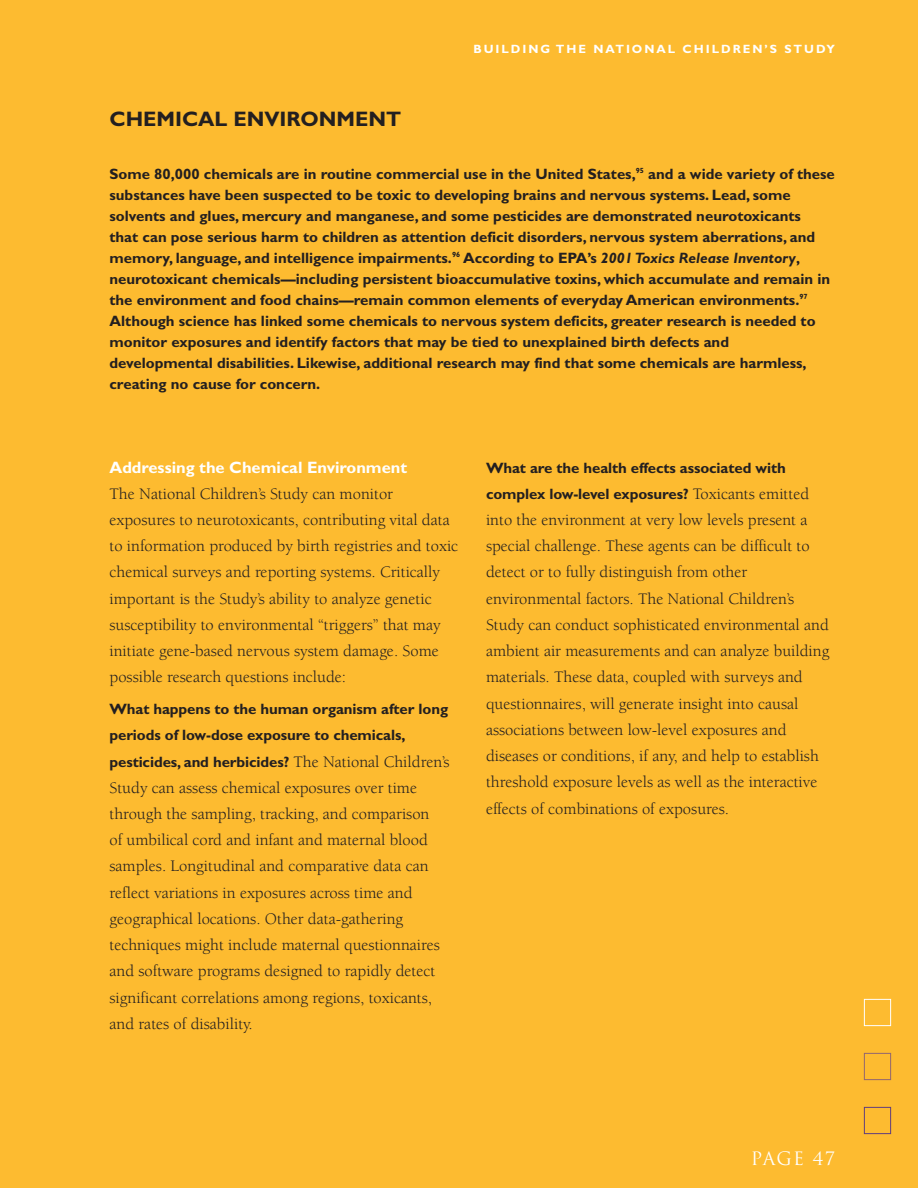
<style>
.page{position:relative;width:918px;height:1188px;background:#fdbb30}
.page>*{position:absolute;margin:0;border:0;box-sizing:border-box;transform-origin:0 0}
.t1{font:700 21px "Gill Sans";color:#231f20}
.t2{font:18px "Trajan";letter-spacing:.065em;color:#fff}
.t3{font:16.5px/26.2px "Berkeley";color:#231f20}
.t4{font:700 16.5px "Gill Sans";color:#fff}
.t5{font:700 15px/21px "Gill Sans";color:#231f20}
.t6{font:700 12px "Gill Sans";letter-spacing:.165em;color:#fff}
.s1{font-style:italic}
.s2{font-family:"Berkeley";font-weight:400;font-size:16.5px}
</style>
<div class="page">
<div style="left:864px;top:1107px;width:27px;height:27px;border:1px solid #5f3d7e"></div>
<div style="left:864px;top:1053px;width:27px;height:27px;border:1px solid #916670"></div>
<div style="left:864px;top:999px;width:27px;height:27px;border:1px solid #fff"></div>
<p class="t1" style="left:110px;top:112px;width:293px">CHEMICAL ENVIRONMENT</p>
<p class="t6" style="left:474px;top:44px;width:363px">BUILDING THE NATIONAL CHILDREN’S STUDY</p>
<p class="t5" style="left:109px;top:165px;width:727px">Some 80,000 chemicals are in routine commercial use in the United States,<sup>95</sup> and a wide variety of these substances have been suspected to be toxic to developing brains and nervous systems. Lead, some solvents and glues, mercury and manganese, and some pesticides are demonstrated neurotoxicants<br>that can pose serious harm to children as attention deficit disorders, nervous system aberrations, and memory, language, and intelligence impairments.<sup>96</sup> According to EPA’s <span class="s1">2001 Toxics Release Inventory</span>, neurotoxicant chemicals—including persistent bioaccumulative toxins, which accumulate and remain in the environment and food chains—remain common elements of everyday American environments.<sup>97<br></sup>Although science has linked some chemicals to nervous system deficits, greater research is needed to monitor exposures and identify factors that may be tied to unexplained birth defects and developmental disabilities. Likewise, additional research may find that some chemicals are harmless, creating no cause for concern.</p>
<p class="t4" style="left:110px;top:461px;width:299px">Addressing the Chemical Environment</p>
<p class="t3" style="left:110px;top:482px;width:350px">The National Children’s Study can monitor exposures to neurotoxicants, contributing vital data to information produced by birth registries and toxic chemical surveys and reporting systems. Critically important is the Study’s ability to analyze genetic susceptibility to environmental “triggers” that may initiate gene-based nervous system damage. Some possible research questions include:</p>
<p class="t5" style="left:110px;top:697px;width:342px;line-height:26.2px">What happens to the human organism after long periods of low-dose exposure to chemicals, pesticides, and herbicides? <span class="s2">The National Children’s</span></p>
<p class="t3" style="left:110px;top:776px;width:332px">Study can assess chemical exposures over time through the sampling, tracking, and comparison of umbilical cord and infant and maternal blood samples. Longitudinal and comparative data can reflect variations in exposures across time and geographical locations. Other data-gathering techniques might include maternal questionnaires and software programs designed to rapidly detect significant correlations among regions, toxicants, and rates of disability.</p>
<p class="t5" style="left:486px;top:456px;width:325px;line-height:26.2px">What are the health effects associated with complex low-level exposures? <span class="s2">Toxicants emitted</span></p>
<p class="t3" style="left:486px;top:508px;width:345px">into the environment at very low levels present a special challenge. These agents can be difficult to detect or to fully distinguish from other environmental factors. The National Children’s Study can conduct sophisticated environmental and ambient air measurements and can analyze building materials. These data, coupled with surveys and questionnaires, will generate insight into causal associations between low-level exposures and diseases or conditions, if any, and help to establish threshold exposure levels as well as the interactive effects of combinations of exposures.</p>
<p class="t2" style="left:751px;top:1148px;width:86px">PAGE 47</p>
</div>
